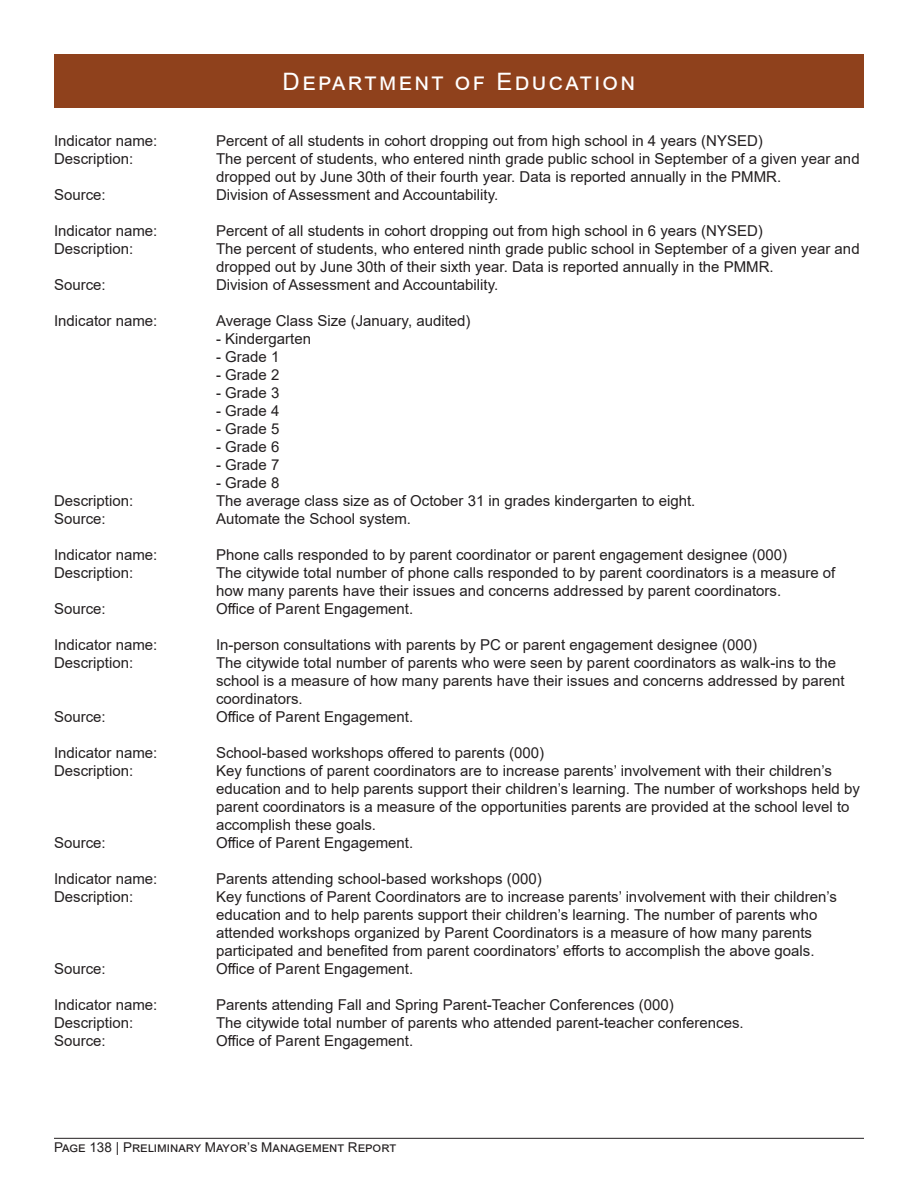
<style>
.page{position:relative;width:918px;height:1188px;background:#fff}
.page>*{position:absolute;margin:0;border:0;box-sizing:border-box;transform-origin:0 0}
.t1{font:24px "Arial";letter-spacing:.1em;color:#fff}
.Indicator_Definition{font:15px/18px "Arial";color:#231f20}
.t2{font:13.5px "Arial";color:#231f20}
</style>
<div class="page">
<hr style="left:54px;top:1138px;width:810px;height:1px;background:#231f20">
<div style="left:54px;top:54px;width:810px;height:54px;background:#8f411c"></div>
<h1 class="t1" style="left:283px;top:65px;width:354px">Department of Education</h1>
<p class="Indicator_Definition" style="left:54px;top:132px;width:105px">Indicator name:</p>
<p class="Indicator_Definition" style="left:216px;top:132px;width:548px">Percent of all students in cohort dropping out from high school in 4 years (NYSED)</p>
<p class="Indicator_Definition" style="left:54px;top:150px;width:81px">Description:</p>
<p class="Indicator_Definition" style="left:216px;top:150px;width:645px">The percent of students, who entered ninth grade public school in September of a given year and dropped out by June 30th of their fourth year. Data is reported annually in the PMMR.</p>
<p class="Indicator_Definition" style="left:54px;top:186px;width:53px">Source:</p>
<p class="Indicator_Definition" style="left:216px;top:186px;width:284px">Division of Assessment and Accountability.</p>
<p class="Indicator_Definition" style="left:54px;top:222px;width:105px">Indicator name:</p>
<p class="Indicator_Definition" style="left:216px;top:222px;width:548px">Percent of all students in cohort dropping out from high school in 6 years (NYSED)</p>
<p class="Indicator_Definition" style="left:54px;top:240px;width:81px">Description:</p>
<p class="Indicator_Definition" style="left:216px;top:240px;width:645px">The percent of students, who entered ninth grade public school in September of a given year and dropped out by June 30th of their sixth year. Data is reported annually in the PMMR.</p>
<p class="Indicator_Definition" style="left:54px;top:276px;width:53px">Source:</p>
<p class="Indicator_Definition" style="left:216px;top:276px;width:284px">Division of Assessment and Accountability.</p>
<p class="Indicator_Definition" style="left:54px;top:312px;width:105px">Indicator name:</p>
<p class="Indicator_Definition" style="left:216px;top:312px;width:256px">Average Class Size (January, audited)</p>
<p class="Indicator_Definition" style="left:216px;top:330px;width:97px">- Kindergarten</p>
<p class="Indicator_Definition" style="left:216px;top:348px;width:65px">- Grade 1</p>
<p class="Indicator_Definition" style="left:216px;top:366px;width:65px">- Grade 2</p>
<p class="Indicator_Definition" style="left:216px;top:384px;width:65px">- Grade 3</p>
<p class="Indicator_Definition" style="left:216px;top:402px;width:65px">- Grade 4</p>
<p class="Indicator_Definition" style="left:216px;top:420px;width:65px">- Grade 5</p>
<p class="Indicator_Definition" style="left:216px;top:438px;width:65px">- Grade 6</p>
<p class="Indicator_Definition" style="left:216px;top:456px;width:65px">- Grade 7</p>
<p class="Indicator_Definition" style="left:216px;top:474px;width:65px">- Grade 8</p>
<p class="Indicator_Definition" style="left:54px;top:492px;width:81px">Description:</p>
<p class="Indicator_Definition" style="left:216px;top:492px;width:481px">The average class size as of October 31 in grades kindergarten to eight.</p>
<p class="Indicator_Definition" style="left:54px;top:510px;width:53px">Source:</p>
<p class="Indicator_Definition" style="left:216px;top:510px;width:197px">Automate the School system.</p>
<p class="Indicator_Definition" style="left:54px;top:546px;width:105px">Indicator name:</p>
<p class="Indicator_Definition" style="left:216px;top:546px;width:573px">Phone calls responded to by parent coordinator or parent engagement designee (000)</p>
<p class="Indicator_Definition" style="left:54px;top:564px;width:81px">Description:</p>
<p class="Indicator_Definition" style="left:216px;top:564px;width:621px">The citywide total number of phone calls responded to by parent coordinators is a measure of how many parents have their issues and concerns addressed by parent coordinators.</p>
<p class="Indicator_Definition" style="left:54px;top:600px;width:53px">Source:</p>
<p class="Indicator_Definition" style="left:216px;top:600px;width:199px">Office of Parent Engagement.</p>
<p class="Indicator_Definition" style="left:54px;top:636px;width:105px">Indicator name:</p>
<p class="Indicator_Definition" style="left:216px;top:636px;width:543px">In-person consultations with parents by PC or parent engagement designee (000)</p>
<p class="Indicator_Definition" style="left:54px;top:654px;width:81px">Description:</p>
<p class="Indicator_Definition" style="left:216px;top:654px;width:630px">The citywide total number of parents who were seen by parent coordinators as walk-ins to the school is a measure of how many parents have their issues and concerns addressed by parent coordinators.</p>
<p class="Indicator_Definition" style="left:54px;top:708px;width:53px">Source:</p>
<p class="Indicator_Definition" style="left:216px;top:708px;width:199px">Office of Parent Engagement.</p>
<p class="Indicator_Definition" style="left:54px;top:744px;width:105px">Indicator name:</p>
<p class="Indicator_Definition" style="left:216px;top:744px;width:330px">School-based workshops offered to parents (000)</p>
<p class="Indicator_Definition" style="left:54px;top:762px;width:81px">Description:</p>
<p class="Indicator_Definition" style="left:216px;top:762px;width:645px">Key functions of parent coordinators are to increase parents’ involvement with their children’s education and to help parents support their children’s learning. The number of workshops held by parent coordinators is a measure of the opportunities parents are provided at the school level to accomplish these goals.</p>
<p class="Indicator_Definition" style="left:54px;top:834px;width:53px">Source:</p>
<p class="Indicator_Definition" style="left:216px;top:834px;width:199px">Office of Parent Engagement.</p>
<p class="Indicator_Definition" style="left:54px;top:870px;width:105px">Indicator name:</p>
<p class="Indicator_Definition" style="left:216px;top:870px;width:327px">Parents attending school-based workshops (000)</p>
<p class="Indicator_Definition" style="left:54px;top:888px;width:81px">Description:</p>
<p class="Indicator_Definition" style="left:216px;top:888px;width:623px">Key functions of Parent Coordinators are to increase parents’ involvement with their children’s education and to help parents support their children’s learning. The number of parents who attended workshops organized by Parent Coordinators is a measure of how many parents participated and benefited from parent coordinators’ efforts to accomplish the above goals.</p>
<p class="Indicator_Definition" style="left:54px;top:960px;width:53px">Source:</p>
<p class="Indicator_Definition" style="left:216px;top:960px;width:199px">Office of Parent Engagement.</p>
<p class="Indicator_Definition" style="left:54px;top:996px;width:105px">Indicator name:</p>
<p class="Indicator_Definition" style="left:216px;top:996px;width:459px">Parents attending Fall and Spring Parent-Teacher Conferences (000)</p>
<p class="Indicator_Definition" style="left:54px;top:1014px;width:81px">Description:</p>
<p class="Indicator_Definition" style="left:216px;top:1014px;width:529px">The citywide total number of parents who attended parent-teacher conferences.</p>
<p class="Indicator_Definition" style="left:54px;top:1032px;width:53px">Source:</p>
<p class="Indicator_Definition" style="left:216px;top:1032px;width:199px">Office of Parent Engagement.</p>
<p class="t2" style="left:54px;top:1138px;width:344px">Page 138 | Preliminary Mayor’s Management Report</p>
</div>
